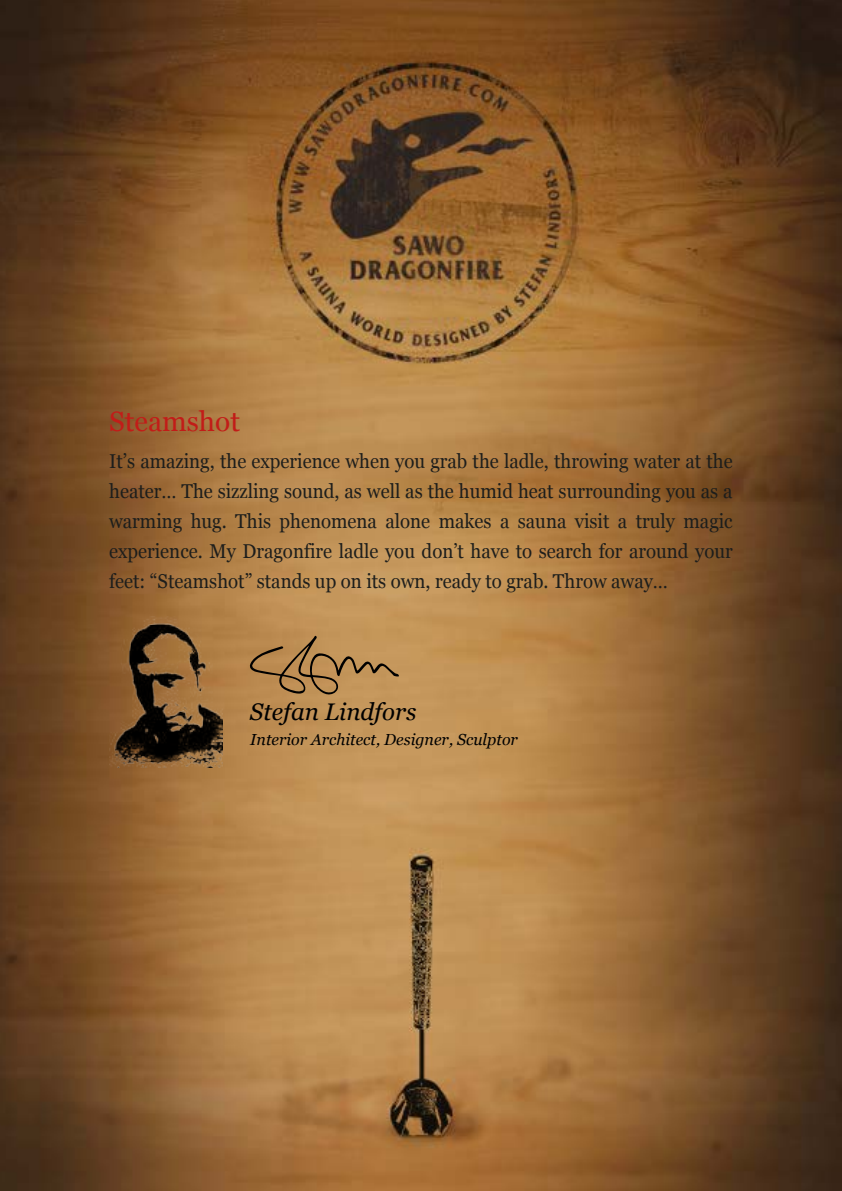
<style>
.page{position:relative;width:842px;height:1191px;background:#fff}
.page>*{position:absolute;margin:0;border:0;box-sizing:border-box;transform-origin:0 0}
.t1{font:28px "Georgia";color:#c21c18}
.t2{font:italic 24px "Georgia";color:#000}
.t3{font:20px/30px "Georgia";color:#1d1e1c;text-align:justify;scale:.93 1}
.t4{font:italic 16px "Georgia";color:#000}
</style>
<div class="page">
<img style="left:0;top:0;width:842px;height:1191px">
<img style="left:109px;top:616px;width:114px;height:151px">
<svg style="left:250px;top:636px;width:149px;height:59px"></svg>
<h1 class="t1" style="left:109px;top:410px;width:132px">Steamshot</h1>
<p class="t3" style="left:109px;top:448px;width:672px">Itís amazing, the experience when you grab the ladle, throwing water at the heaterÖ The sizzling sound, as well as the humid heat surrounding you as a warming hug. This phenomena alone makes a sauna visit a truly magic experience. My Dragonfire ladle you donít have to search for around your feet: ìSteamshotî stands up on its own, ready to grab. Throw awayÖ</p>
<p class="t2" style="left:250px;top:701px;width:168px">Stefan Lindfors</p>
<p class="t4" style="left:250px;top:733px;width:269px">Interior Architect, Designer, Sculptor</p>
</div>
